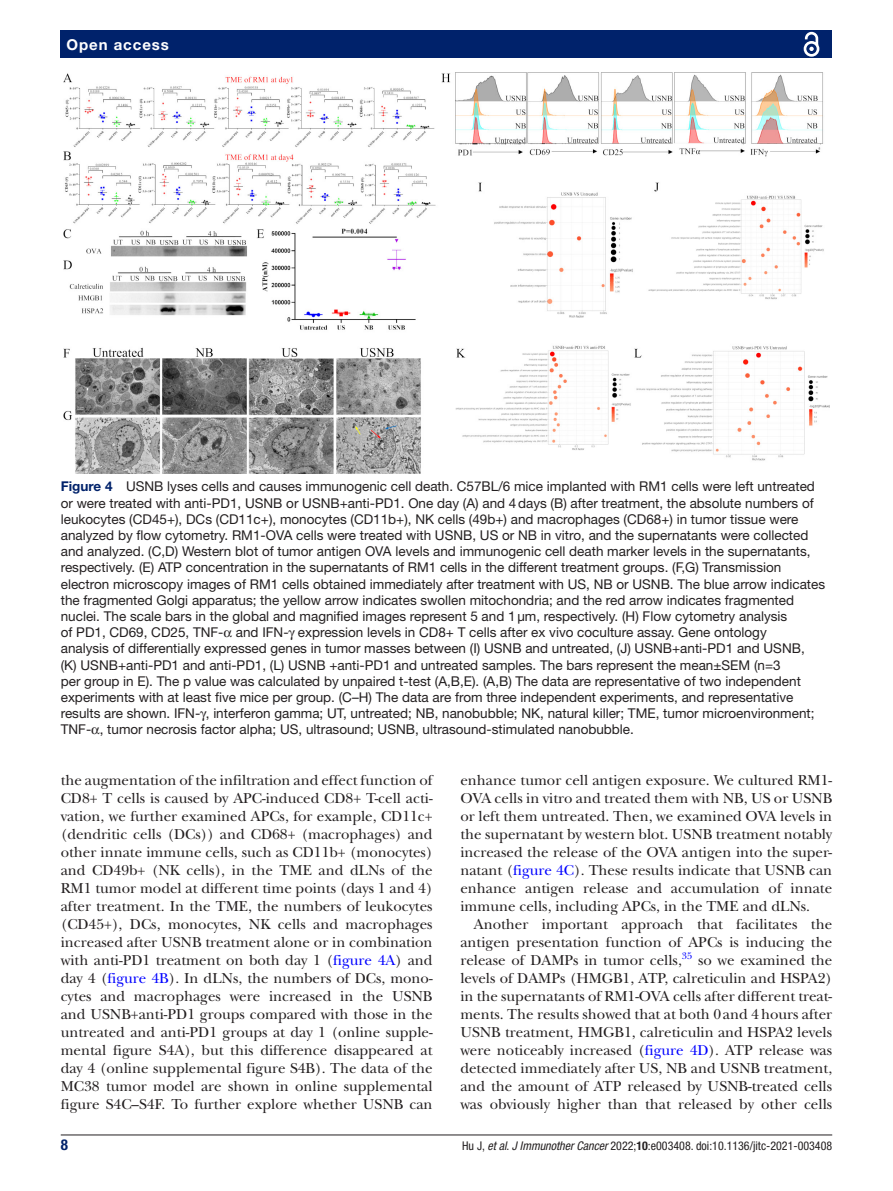
<style>
.page{position:relative;width:893px;height:1191px;background:#fff}
.page>*{position:absolute;margin:0;border:0;box-sizing:border-box;transform-origin:0 0}
.t1{font:15px/18px "New Baskerville";color:#231f20;text-align:justify}
.t2{font:700 15px "Helvetica Neue LT Std";letter-spacing:.065em;color:#fff}
.t3{font:700 condensed 15px "Helvetica Neue LT Std";color:#00226b}
.t4{font:13.5px/16.2px "Helvetica Neue LT Std";color:#231f20}
.t5{font:condensed 12px "Helvetica Neue LT Std";color:#231f20}
.s1{font-weight:700;color:#00226b}
.s2{color:#00f}
.s3{font-style:italic}
.s4{font-weight:700}
</style>
<div class="page">
<hr style="left:61px;top:1134px;width:771px;height:1px;background:#231f20">
<div style="left:61px;top:31px;width:771px;height:27px;background:#00226b"></div>
<svg style="left:803px;top:31px;width:17px;height:26px"></svg>
<img style="left:64px;top:73px;width:765px;height:400px">
<p class="t2" style="left:66px;top:35px;width:104px">Open access</p>
<p class="t4" style="left:61px;top:478px;width:766px"><span class="s1">Figure 4</span> USNB lyses cells and causes immunogenic cell death. C57BL/6 mice implanted with RM1 cells were left untreated or were treated with anti-PD1, USNB or USNB+anti-PD1. One day (A) and 4days (B) after treatment, the absolute numbers of leukocytes (CD45+), DCs (CD11c+), monocytes (CD11b+), NK cells (49b+) and macrophages (CD68+) in tumor tissue were analyzed by flow cytometry. RM1-OVA cells were treated with USNB, US or NB in vitro, and the supernatants were collected and analyzed. (C,D) Western blot of tumor antigen OVA levels and immunogenic cell death marker levels in the supernatants, respectively. (E) ATP concentration in the supernatants of RM1 cells in the different treatment groups. (F,G) Transmission electron microscopy images of RM1 cells obtained immediately after treatment with US, NB or USNB. The blue arrow indicates the fragmented Golgi apparatus; the yellow arrow indicates swollen mitochondria; and the red arrow indicates fragmented nuclei. The scale bars in the global and magnified images represent 5 and 1µm, respectively. (H) Flow cytometry analysis<br>of PD1, CD69, CD25, TNF- and IFN- expression levels in CD8+ T cells after ex vivo coculture assay. Gene ontology<br>analysis of differentially expressed genes in tumor masses between (I) USNB and untreated, (J) USNB+anti-PD1 and USNB,<br>(K) USNB+anti-PD1 and anti-PD1, (L) USNB +anti-PD1 and untreated samples. The bars represent the mean±SEM (n=3<br>per group in E). The p value was calculated by unpaired t-test (A,B,E). (A,B) The data are representative of two independent experiments with at least five mice per group. (C–H) The data are from three independent experiments, and representative results are shown. IFN- , interferon gamma; UT, untreated; NB, nanobubble; NK, natural killer; TME, tumor microenvironment; TNF- , tumor necrosis factor alpha; US, ultrasound; USNB, ultrasound-stimulated nanobubble.</p>
<p class="t1" style="left:61px;top:771px;width:373px">the augmentation of the infiltration and effect function of CD8+ T cells is caused by APC-induced CD8+ T-cell acti&shy;vation, we further examined APCs, for example, CD11c+ (dendritic cells (DCs)) and CD68+ (macrophages) and other innate immune cells, such as CD11b+ (monocytes) and CD49b+ (NK cells), in the TME and dLNs of the RM1 tumor model at different time points (days 1 and 4) after treatment. In the TME, the numbers of leukocytes (CD45+), DCs, monocytes, NK cells and macrophages increased after USNB treatment alone or in combination with anti-PD1 treatment on both day 1 (<span class="s2">figure 4A</span>) and day 4 (<span class="s2">figure 4B</span>). In dLNs, the numbers of DCs, mono&shy;cytes and macrophages were increased in the USNB and USNB+anti-PD1 groups compared with those in the untreated and anti-PD1 groups at day 1 (online supple&shy;mental figure S4A), but this difference disappeared at day 4 (online supplemental figure S4B). The data of the MC38 tumor model are shown in online supplemental figure S4C–S4F. To further explore whether USNB can</p>
<p class="t1" style="left:460px;top:771px;width:373px">enhance tumor cell antigen exposure. We cultured RM1- OVA cells in vitro and treated them with NB, US or USNB or left them untreated. Then, we examined OVA levels in the supernatant by western blot. USNB treatment notably increased the release of the OVA antigen into the super&shy;natant (<span class="s2">figure 4C</span>). These results indicate that USNB can enhance antigen release and accumulation of innate immune cells, including APCs, in the TME and dLNs.</p>
<p class="t1" style="left:460px;top:915px;width:373px;text-indent:14px">Another important approach that facilitates the antigen presentation function of APCs is inducing the release of DAMPs in tumor cells,<sup>35</sup> so we examined the levels of DAMPs (HMGB1, ATP, calreticulin and HSPA2) in the supernatants of RM1-OVA cells after different treat&shy;ments. The results showed that at both 0and 4hours after USNB treatment, HMGB1, calreticulin and HSPA2 levels were noticeably increased (<span class="s2">figure 4D</span>). ATP release was detected immediately after US, NB and USNB treatment, and the amount of ATP released by USNB-treated cells was obviously higher than that released by other cells</p>
<p class="t3" style="left:61px;top:1135px;width:9px">8</p>
<p class="t5" style="left:462px;top:1138px;width:372px">Hu J, <span class="s3">et al</span>. <span class="s3">J Immunother Cancer</span> 2022;<span class="s4">10</span>:e003408. doi:10.1136/jitc-2021-003408</p>
</div>
